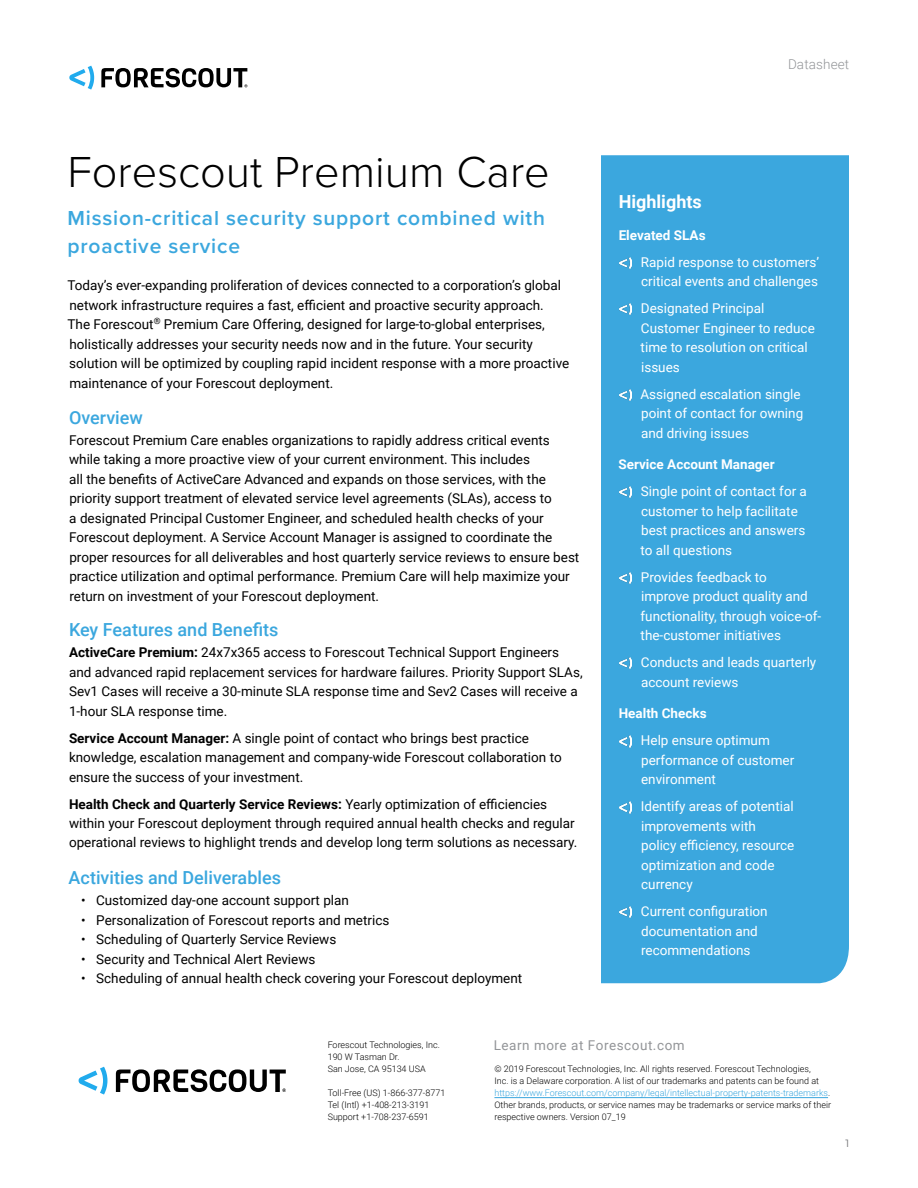
<style>
.page{position:relative;width:918px;height:1188px;background:#fff}
.page>*{position:absolute;margin:0;border:0;box-sizing:border-box;transform-origin:0 0}
.t1{font:300 45px "Proxima Nova";color:#000}
.t2{font:600 21px/28.5px "Proxima Nova";letter-spacing:.04em;color:#3ba7de}
.t3{font:500 18px "Roboto";color:#3ba7de}
.t4{font:700 18px "Roboto";color:#fff}
.t5{font:13.5px/19.5px "Roboto";color:#000}
.t6{font:13.5px/19.5px "Roboto";color:#fff}
.t7{font:700 13.5px "Roboto";color:#fff}
.t8{font:13.5px "Roboto";letter-spacing:.04em;color:#939598}
.t9{font:300 13.5px "Roboto";letter-spacing:.01em;color:#939598}
.t10{font:10.5px "Montserrat";color:#6d6e71}
.t11{font:300 9px/12px "Roboto";color:#000}
.s1{font-weight:700}
.s2{color:#3ba7de}
</style>
<div class="page">
<svg style="left:69px;top:66px;width:25px;height:24px"></svg>
<svg style="left:101px;top:68px;width:147px;height:20px"></svg>
<div style="left:601px;top:155px;width:248px;height:828px;background:#3ba7de"></div>
<svg style="left:620px;top:257px;width:12px;height:12px"></svg>
<svg style="left:620px;top:304px;width:12px;height:11px"></svg>
<svg style="left:620px;top:389px;width:12px;height:11px"></svg>
<svg style="left:620px;top:486px;width:12px;height:12px"></svg>
<svg style="left:620px;top:572px;width:12px;height:12px"></svg>
<svg style="left:620px;top:657px;width:12px;height:12px"></svg>
<svg style="left:620px;top:736px;width:12px;height:11px"></svg>
<svg style="left:620px;top:802px;width:12px;height:11px"></svg>
<svg style="left:620px;top:906px;width:12px;height:12px"></svg>
<hr style="left:494px;top:1097px;width:334px;height:1px;background:#3ba7de">
<svg style="left:78px;top:1067px;width:29px;height:28px"></svg>
<svg style="left:116px;top:1069px;width:170px;height:23px"></svg>
<h1 class="t1" style="left:68px;top:139px;width:484px">Forescout Premium Care</h1>
<h2 class="t2" style="left:68px;top:203px;width:479px">Mission-critical security support combined with proactive service</h2>
<p class="t5" style="left:68px;top:275px;width:503px">Today’s ever-expanding proliferation of devices connected to a corporation’s global network infrastructure requires a fast, efficient and proactive security approach.<br>The Forescout<sup>®</sup> Premium Care Offering, designed for large-to-global enterprises, holistically addresses your security needs now and in the future. Your security solution will be optimized by coupling rapid incident response with a more proactive maintenance of your Forescout deployment.</p>
<h3 class="t3" style="left:69px;top:405px;width:75px">Overview</h3>
<p class="t5" style="left:69px;top:430px;width:512px">Forescout Premium Care enables organizations to rapidly address critical events while taking a more proactive view of your current environment. This includes<br>all the benefits of ActiveCare Advanced and expands on those services, with the priority support treatment of elevated service level agreements (SLAs), access to<br>a designated Principal Customer Engineer, and scheduled health checks of your Forescout deployment. A Service Account Manager is assigned to coordinate the proper resources for all deliverables and host quarterly service reviews to ensure best practice utilization and optimal performance. Premium Care will help maximize your return on investment of your Forescout deployment.</p>
<h3 class="t3" style="left:69px;top:617px;width:211px">Key Features and Benefits</h3>
<p class="t5" style="left:69px;top:642px;width:515px"><span class="s1">ActiveCare Premium:</span> 24x7x365 access to Forescout Technical Support Engineers and advanced rapid replacement services for hardware failures. Priority Support SLAs, Sev1 Cases will receive a 30-minute SLA response time and Sev2 Cases will receive a 1-hour SLA response time.</p>
<p class="t5" style="left:69px;top:727px;width:494px"><span class="s1">Service Account Manager:</span> A single point of contact who brings best practice knowledge, escalation management and company-wide Forescout collaboration to ensure the success of your investment.</p>
<p class="t5" style="left:69px;top:793px;width:510px"><span class="s1">Health Check and Quarterly Service Reviews:</span> Yearly optimization of efficiencies within your Forescout deployment through required annual health checks and regular operational reviews to highlight trends and develop long term solutions as necessary.</p>
<h3 class="t3" style="left:69px;top:865px;width:214px">Activities and Deliverables</h3>
<p class="t5" style="left:81px;top:890px;width:270px">• Customized day-one account support plan</p>
<p class="t5" style="left:81px;top:910px;width:310px">• Personalization of Forescout reports and metrics</p>
<p class="t5" style="left:81px;top:929px;width:257px">• Scheduling of Quarterly Service Reviews</p>
<p class="t5" style="left:81px;top:949px;width:236px">• Security and Technical Alert Reviews</p>
<p class="t5" style="left:81px;top:968px;width:443px">• Scheduling of annual health check covering your Forescout deployment</p>
<p class="t9" style="left:788px;top:54px;width:63px">Datasheet</p>
<h3 class="t4" style="left:619px;top:189px;width:85px">Highlights</h3>
<p class="t7" style="left:619px;top:226px;width:88px">Elevated SLAs</p>
<p class="t6" style="left:641px;top:252px;width:180px">Rapid response to customers’ critical events and challenges</p>
<p class="t6" style="left:641px;top:298px;width:176px">Designated Principal<br>Customer Engineer to reduce time to resolution on critical issues</p>
<p class="t6" style="left:641px;top:384px;width:164px">Assigned escalation single point of contact for owning and driving issues</p>
<p class="t7" style="left:619px;top:455px;width:158px">Service Account Manager</p>
<p class="t6" style="left:641px;top:481px;width:168px">Single point of contact for a customer to help facilitate best practices and answers to all questions</p>
<p class="t6" style="left:641px;top:567px;width:182px">Provides feedback to<br>improve product quality and functionality, through voice-of&shy;the-customer initiatives</p>
<p class="t6" style="left:641px;top:652px;width:177px">Conducts and leads quarterly account reviews</p>
<p class="t7" style="left:619px;top:704px;width:90px">Health Checks</p>
<p class="t6" style="left:641px;top:730px;width:155px">Help ensure optimum performance of customer environment</p>
<p class="t6" style="left:641px;top:796px;width:155px">Identify areas of potential improvements with<br>policy efficiency, resource optimization and code currency</p>
<p class="t6" style="left:641px;top:901px;width:128px">Current configuration documentation and recommendations</p>
<p class="t11" style="left:328px;top:1038px;width:114px">Forescout Technologies, Inc.<br>190 W Tasman Dr.<br>San Jose, CA 95134 USA</p>
<p class="t11" style="left:328px;top:1086px;width:119px">Toll-Free (US) 1-866-377-8771<br>Tel (Intl) +1-408-213-3191<br>Support +1-708-237-6591</p>
<p class="t8" style="left:494px;top:1036px;width:193px">Learn more at Forescout.com</p>
<p class="t11" style="left:494px;top:1063px;width:338px">© 2019 Forescout Technologies, Inc. All rights reserved. Forescout Technologies,<br>Inc. is a Delaware corporation. A list of our trademarks and patents can be found at <span class="s2">https://www.Forescout.com/company/legal/intellectual-property-patents-trademarks</span>.<br>Other brands, products, or service names may be trademarks or service marks of their respective owners. Version 07_19</p>
<p class="t10" style="left:845px;top:1137px;width:5px">1</p>
</div>
